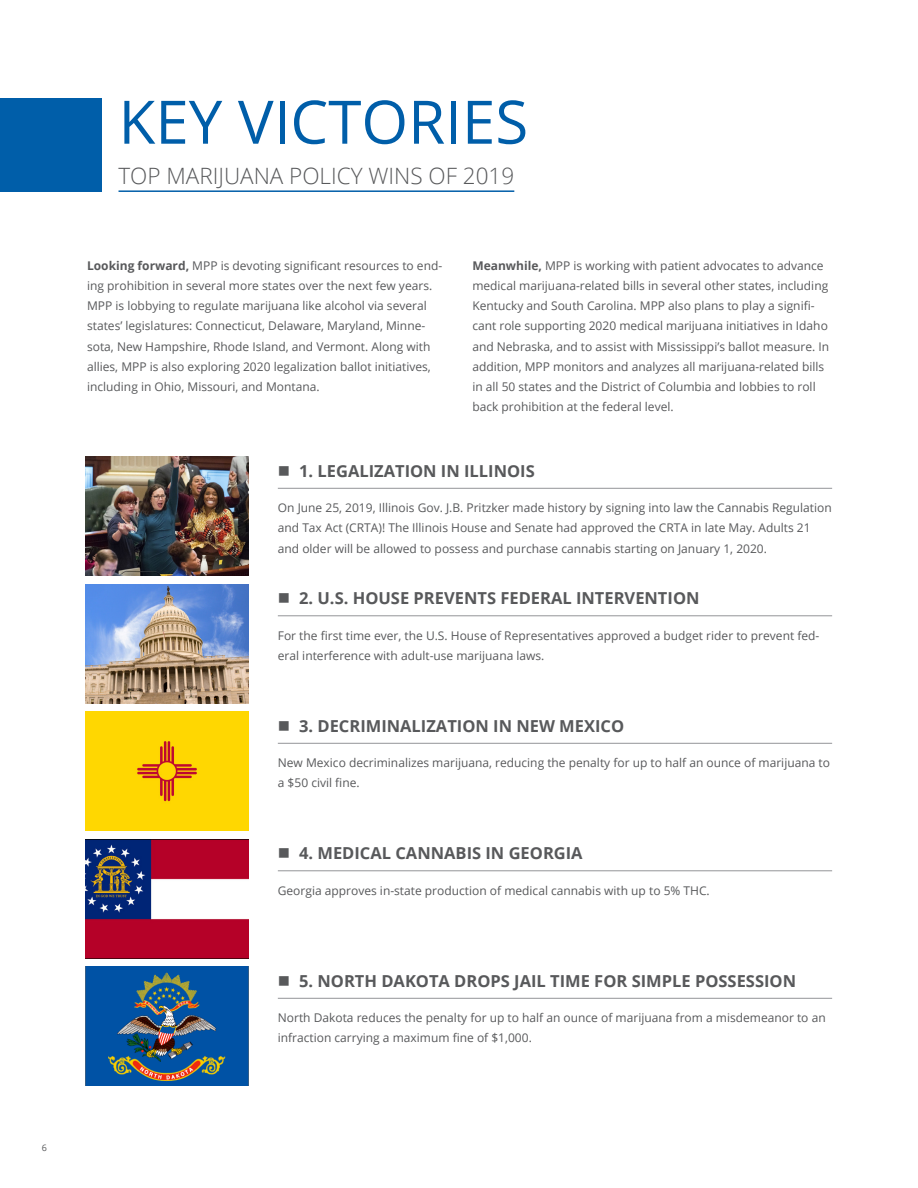
<style>
.page{position:relative;width:918px;height:1188px;background:#fff}
.page>*{position:absolute;margin:0;border:0;box-sizing:border-box;transform-origin:0 0}
.t1{font:60px "Open Sans";color:#005ea9}
.t2{font:300 22.5px "Open Sans";color:#58595b}
.t3{font:700 16.5px "Open Sans";color:#58595b}
.t4{font:12px/20.2px "Open Sans";color:#58595b}
.t5{font:9px "Open Sans";color:#58595b}
.s1{font-weight:700}
</style>
<div class="page">
<hr style="left:278px;top:488px;width:554px;height:1px;background:#939598">
<img style="left:86px;top:457px;width:162px;height:119px">
<hr style="left:119px;top:190px;width:395px;height:2px;background:#005ea9">
<div style="left:0;top:98px;width:101px;height:93px;background:#005ea9"></div>
<hr style="left:278px;top:615px;width:554px;height:1px;background:#939598">
<img style="left:86px;top:584px;width:162px;height:119px">
<hr style="left:278px;top:743px;width:554px;height:1px;background:#939598">
<div style="left:86px;top:712px;width:162px;height:119px;background:#ffd701"></div>
<hr style="left:278px;top:870px;width:554px;height:1px;background:#939598">
<img style="left:86px;top:839px;width:162px;height:119px">
<hr style="left:278px;top:998px;width:554px;height:1px;background:#939598">
<img style="left:86px;top:967px;width:162px;height:119px">
<p class="t5" style="left:42px;top:1142px;width:7px">6</p>
<h1 class="t1" style="left:119px;top:81px;width:411px">KEY VICTORIES</h1>
<h2 class="t2" style="left:119px;top:160px;width:397px">TOP MARIJUANA POLICY WINS OF 2019</h2>
<p class="t4" style="left:87px;top:255px;width:357px"><span class="s1">Looking forward,</span> MPP is devoting significant resources to end&shy;ing prohibition in several more states over the next few years.<br>MPP is lobbying to regulate marijuana like alcohol via several states’ legislatures: Connecticut, Delaware, Maryland, Minne&shy;sota, New Hampshire, Rhode Island, and Vermont. Along with allies, MPP is also exploring 2020 legalization ballot initiatives, including in Ohio, Missouri, and Montana.</p>
<p class="t4" style="left:472px;top:255px;width:358px"><span class="s1">Meanwhile,</span> MPP is working with patient advocates to advance medical marijuana-related bills in several other states, including Kentucky and South Carolina. MPP also plans to play a signifi&shy;cant role supporting 2020 medical marijuana initiatives in Idaho and Nebraska, and to assist with Mississippi’s ballot measure. In addition, MPP monitors and analyzes all marijuana-related bills in all 50 states and the District of Columbia and lobbies to roll back prohibition at the federal level.</p>
<h3 class="t3" style="left:299px;top:459px;width:237px">1. LEGALIZATION IN ILLINOIS</h3>
<p class="t4" style="left:278px;top:497px;width:555px">On June 25, 2019, Illinois Gov. J.B. Pritzker made history by signing into law the Cannabis Regulation and Tax Act (CRTA)! The Illinois House and Senate had approved the CRTA in late May. Adults 21 and older will be allowed to possess and purchase cannabis starting on January 1, 2020.</p>
<h3 class="t3" style="left:299px;top:587px;width:402px">2. U.S. HOUSE PREVENTS FEDERAL INTERVENTION</h3>
<p class="t4" style="left:278px;top:625px;width:543px">For the first time ever, the U.S. House of Representatives approved a budget rider to prevent fed&shy;eral interference with adult-use marijuana laws.</p>
<h3 class="t3" style="left:299px;top:714px;width:327px">3. DECRIMINALIZATION IN NEW MEXICO</h3>
<p class="t4" style="left:278px;top:752px;width:554px">New Mexico decriminalizes marijuana, reducing the penalty for up to half an ounce of marijuana to a $50 civil fine.</p>
<h3 class="t3" style="left:299px;top:842px;width:285px">4. MEDICAL CANNABIS IN GEORGIA</h3>
<p class="t4" style="left:278px;top:880px;width:434px">Georgia approves in-state production of medical cannabis with up to 5% THC.</p>
<h3 class="t3" style="left:299px;top:969px;width:499px">5. NORTH DAKOTA DROPS JAIL TIME FOR SIMPLE POSSESSION</h3>
<p class="t4" style="left:278px;top:1007px;width:549px">North Dakota reduces the penalty for up to half an ounce of marijuana from a misdemeanor to an infraction carrying a maximum fine of $1,000.</p>
</div>
